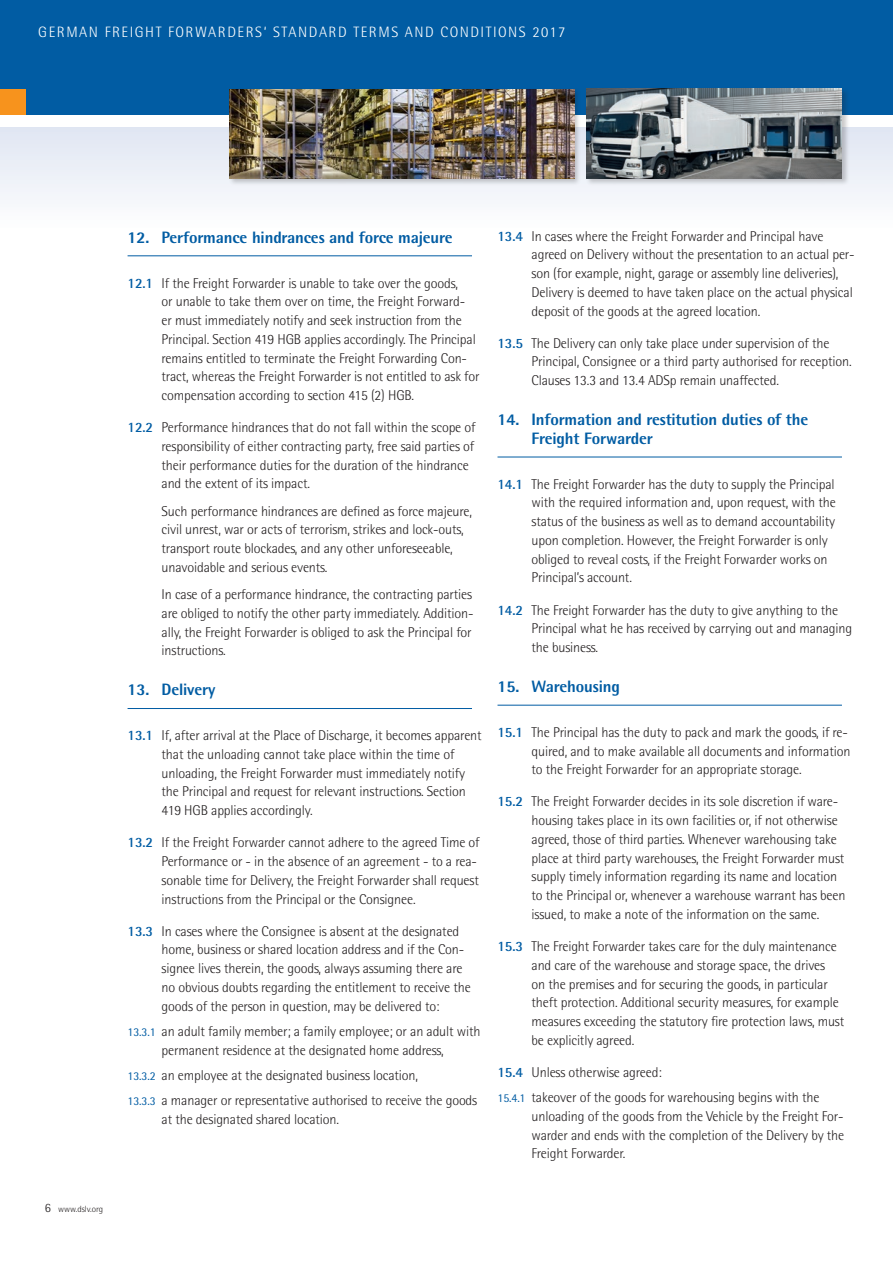
<style>
.page{position:relative;width:893px;height:1263px;background:#fff}
.page>*{position:absolute;margin:0;border:0;box-sizing:border-box;transform-origin:0 0}
.t1{font:800 16.5px/18.8px "Rotis Semi Sans";letter-spacing:-.01em;color:#015ca3}
.t2{font:300 15px "Rotis Semi Sans";letter-spacing:.1em;color:#fff}
.t3{font:300 14.25px/18.8px "Rotis Semi Sans";letter-spacing:-.01em;color:#231f20}
.t4{font:300 9px "Rotis Semi Sans";color:#231f20}
.s1{font-size:12.75px}
.s2{font-weight:700;color:#015ca3}
.s3{font-weight:400;font-size:12px;color:#015ca3}
</style>
<div class="page">
<div style="left:0;top:0;width:893px;height:115px;background:#015ca3"></div>
<div style="left:0;top:128px;width:893px;height:102px;background:linear-gradient(to bottom,#e0e6f2,#fefefe)"></div>
<div style="left:0;top:89px;width:26px;height:26px;background:#f7931d"></div>
<hr style="left:128px;top:255px;width:344px;height:1px;background:#015ca3">
<hr style="left:128px;top:708px;width:344px;height:1px;background:#015ca3">
<hr style="left:497px;top:457px;width:345px;height:1px;background:#015ca3">
<hr style="left:497px;top:705px;width:345px;height:1px;background:#015ca3">
<div style="left:585px;top:87px;width:264px;height:99px;background:#231f20;opacity:.25"></div>
<img style="left:587px;top:89px;width:255px;height:89px">
<div style="left:228px;top:88px;width:354px;height:98px;background:#231f20;opacity:.25"></div>
<img style="left:230px;top:89px;width:344px;height:90px">
<p class="t2" style="left:38px;top:23px;width:529px">GERMAN FREIGHT FORWARDERS‘ STANDARD TERMS AND CONDITIONS 2017</p>
<p class="t4" style="left:45px;top:1204px;width:60px"><span class="s1">6</span> www.dslv.org</p>
<p class="t1" style="left:128px;top:227px;width:327px">12. Performance hindrances and force majeure</p>
<p class="t3" style="left:162px;top:273px;width:320px;text-indent:-34px"><span class="s2">12.1</span> If the Freight Forwarder is unable to take over the goods,<br>or unable to take them over on time, the Freight Forward-<br>er must immediately notify and seek instruction from the Principal. Section 419 HGB applies accordingly. The Principal remains entitled to terminate the Freight Forwarding Con&shy;tract, whereas the Freight Forwarder is not entitled to ask for compensation according to section 415 (2) HGB.</p>
<p class="t3" style="left:162px;top:418px;width:315px;text-indent:-34px"><span class="s2">12.2</span> Performance hindrances that do not fall within the scope of responsibility of either contracting party, free said parties of their performance duties for the duration of the hindrance and the extent of its impact.</p>
<p class="t3" style="left:162px;top:501px;width:312px">Such performance hindrances are defined as force majeure, civil unrest, war or acts of terrorism, strikes and lock-outs, transport route blockades, and any other unforeseeable, unavoidable and serious events.</p>
<p class="t3" style="left:162px;top:585px;width:313px">In case of a performance hindrance, the contracting parties are obliged to notify the other party immediately. Addition&shy;ally, the Freight Forwarder is obliged to ask the Principal for instructions.</p>
<p class="t1" style="left:128px;top:680px;width:89px">13. Delivery</p>
<p class="t3" style="left:162px;top:726px;width:322px;text-indent:-34px"><span class="s2">13.1</span> If, after arrival at the Place of Discharge, it becomes apparent that the unloading cannot take place within the time of unloading, the Freight Forwarder must immediately notify the Principal and request for relevant instructions. Section 419 HGB applies accordingly.</p>
<p class="t3" style="left:162px;top:833px;width:320px;text-indent:-34px"><span class="s2">13.2</span> If the Freight Forwarder cannot adhere to the agreed Time of Performance or - in the absence of an agreement - to a rea&shy;sonable time for Delivery, the Freight Forwarder shall request instructions from the Principal or the Consignee.</p>
<p class="t3" style="left:162px;top:921px;width:311px;text-indent:-34px"><span class="s2">13.3</span> In cases where the Consignee is absent at the designated home, business or shared location address and if the Con&shy;signee lives therein, the goods, always assuming there are no obvious doubts regarding the entitlement to receive the goods of the person in question, may be delivered to:</p>
<p class="t3" style="left:128px;top:1022px;width:355px;text-align:center"><span class="s3">13.3.1</span> an adult family member; a family employee; or an adult with permanent residence at the designated home address,</p>
<p class="t3" style="left:128px;top:1062px;width:351px;line-height:25.2px"><span class="s3">13.3.2</span> an employee at the designated business location,<br><span class="s3">13.3.3</span> a manager or representative authorised to receive the goods</p>
<p class="t3" style="left:162px;top:1110px;width:179px">at the designated shared location.</p>
<p class="t3" style="left:531px;top:226px;width:325px;text-indent:-34px"><span class="s2">13.4</span> In cases where the Freight Forwarder and Principal have agreed on Delivery without the presentation to an actual per&shy;son (for example, night, garage or assembly line deliveries), Delivery is deemed to have taken place on the actual physical deposit of the goods at the agreed location.</p>
<p class="t3" style="left:531px;top:333px;width:322px;text-indent:-34px"><span class="s2">13.5</span> The Delivery can only take place under supervision of the<br>Principal, Consignee or a third party authorised for reception.<br>Clauses 13.3 and 13.4 ADSp remain unaffected.</p>
<p class="t1" style="left:531px;top:410px;width:278px;text-indent:-34px">14. Information and restitution duties of the<br>Freight Forwarder</p>
<p class="t3" style="left:531px;top:474px;width:306px;text-indent:-34px"><span class="s2">14.1</span> The Freight Forwarder has the duty to supply the Principal with the required information and, upon request, with the status of the business as well as to demand accountability upon completion. However, the Freight Forwarder is only obliged to reveal costs, if the Freight Forwarder works on Principal’s account.</p>
<p class="t3" style="left:531px;top:600px;width:322px;text-indent:-34px"><span class="s2">14.2</span> The Freight Forwarder has the duty to give anything to the<br>Principal what he has received by carrying out and managing the business.</p>
<p class="t1" style="left:497px;top:677px;width:124px">15. Warehousing</p>
<p class="t3" style="left:531px;top:723px;width:320px;text-indent:-34px"><span class="s2">15.1</span> The Principal has the duty to pack and mark the goods, if re&shy;quired, and to make available all documents and information to the Freight Forwarder for an appropriate storage.</p>
<p class="t3" style="left:531px;top:792px;width:315px;text-indent:-34px"><span class="s2">15.2</span> The Freight Forwarder decides in its sole discretion if ware&shy;housing takes place in its own facilities or, if not otherwise agreed, those of third parties. Whenever warehousing take place at third party warehouses, the Freight Forwarder must supply timely information regarding its name and location to the Principal or, whenever a warehouse warrant has been issued, to make a note of the information on the same.</p>
<p class="t3" style="left:531px;top:937px;width:314px;text-indent:-34px"><span class="s2">15.3</span> The Freight Forwarder takes care for the duly maintenance and care of the warehouse and storage space, the drives<br>on the premises and for securing the goods, in particular theft protection. Additional security measures, for example measures exceeding the statutory fire protection laws, must be explicitly agreed.</p>
<p class="t3" style="left:497px;top:1059px;width:323px;line-height:25.2px"><span class="s2">15.4</span> Unless otherwise agreed:<br><span class="s3">15.4.1</span> takeover of the goods for warehousing begins with the</p>
<p class="t3" style="left:531px;top:1106px;width:314px;text-align:justify">unloading of the goods from the Vehicle by the Freight For&shy;warder and ends with the completion of the Delivery by the Freight Forwarder.</p>
</div>
